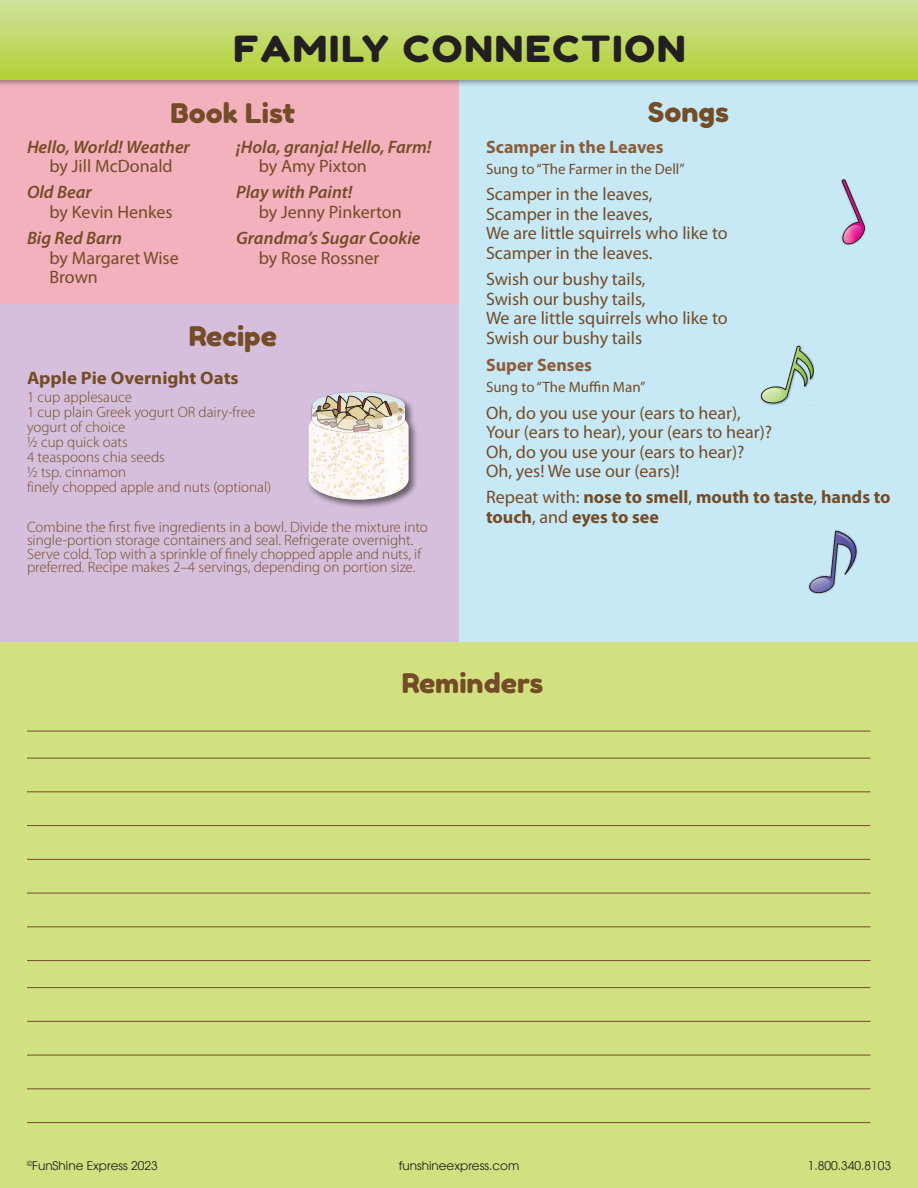
<style>
.page{position:relative;width:918px;height:1188px;background:#fff}
.page>*{position:absolute;margin:0;border:0;box-sizing:border-box;transform-origin:0 0}
.t1{font:36px "Fredoka One";letter-spacing:.05em;color:#231f20;scale:1.1 1}
.t2{font:27px "Fredoka One";color:#744c27;scale:1.05 1}
.t3{font:18px/19.5px "Myriad Pro";color:#744c27}
.t4{font:italic 600 18px "Myriad Pro";color:#744c27}
.t5{font:700 18px/19.5px "Myriad Pro";color:#744c27}
.t6{font:700 18px "Myriad Pro";color:#8a5d3b}
.t7{font:700 18px "Myriad Pro";color:#744c27;scale:1.05 1}
.t8{font:300 15px/15px "Myriad Pro";color:#744c27}
.t9{font:15px "Myriad Pro";color:#744c27}
.t10{font:12px "Avant Garde";color:#231f20}
.s1{font-weight:400}
</style>
<div class="page">
<div style="left:0;top:302px;width:459px;height:340px;background:#d5bfdc"></div>
<div style="left:459px;top:79px;width:459px;height:563px;background:#c7e9f6"></div>
<div style="left:0;top:642px;width:918px;height:546px;background:#d2e180"></div>
<hr style="left:27px;top:731px;width:843px;height:1px;background:#744c27">
<hr style="left:27px;top:758px;width:843px;height:1px;background:#744c27">
<hr style="left:27px;top:791px;width:843px;height:1px;background:#744c27">
<hr style="left:27px;top:825px;width:843px;height:1px;background:#744c27">
<hr style="left:27px;top:859px;width:843px;height:1px;background:#744c27">
<hr style="left:27px;top:893px;width:843px;height:1px;background:#744c27">
<hr style="left:27px;top:926px;width:843px;height:1px;background:#744c27">
<hr style="left:27px;top:960px;width:843px;height:1px;background:#744c27">
<hr style="left:27px;top:987px;width:843px;height:1px;background:#744c27">
<hr style="left:27px;top:1021px;width:843px;height:1px;background:#744c27">
<hr style="left:27px;top:1055px;width:843px;height:1px;background:#744c27">
<hr style="left:27px;top:1088px;width:843px;height:1px;background:#744c27">
<hr style="left:27px;top:1122px;width:843px;height:1px;background:#744c27">
<div style="left:0;top:80px;width:459px;height:224px;background:#f3b0bd"></div>
<div style="left:0;top:0;width:918px;height:87px;background:#231f20;opacity:.4"></div>
<div style="left:0;top:0;width:918px;height:80px;background:linear-gradient(to bottom,#d0e29d,#b2d234)"></div>
<svg style="left:761px;top:345px;width:52px;height:61px"></svg>
<svg style="left:841px;top:179px;width:24px;height:67px"></svg>
<svg style="left:809px;top:533px;width:49px;height:61px"></svg>
<img style="left:834px;top:530px;width:11px;height:3px">
<div style="left:307px;top:390px;width:111px;height:119px;background:#231f20;opacity:.6"></div>
<svg style="left:308px;top:392px;width:101px;height:108px;background:#e2d9d1"></svg>
<img style="left:371px;top:419px;width:40px;height:86px">
<img style="left:371px;top:404px;width:37px;height:36px">
<h1 class="t1" style="left:233px;top:27px;width:413px">FAMILY CONNECTION</h1>
<h2 class="t2" style="left:171px;top:97px;width:120px">Book List</h2>
<p class="t4" style="left:27px;top:135px;width:164px">Hello, World! Weather</p>
<p class="t3" style="left:50px;top:156px;width:125px">by Jill McDonald</p>
<p class="t4" style="left:27px;top:181px;width:66px">Old Bear</p>
<p class="t3" style="left:50px;top:202px;width:125px">by Kevin Henkes</p>
<p class="t4" style="left:27px;top:227px;width:97px">Big Red Barn</p>
<p class="t3" style="left:50px;top:248px;width:131px">by Margaret Wise<br>Brown</p>
<p class="t4" style="left:236px;top:135px;width:197px">¡Hola, granja! Hello, Farm!</p>
<p class="t3" style="left:259px;top:156px;width:110px">by Amy Pixton</p>
<p class="t4" style="left:236px;top:181px;width:118px">Play with Paint!</p>
<p class="t3" style="left:259px;top:202px;width:145px">by Jenny Pinkerton</p>
<p class="t4" style="left:236px;top:227px;width:186px">Grandma’s Sugar Cookie</p>
<p class="t3" style="left:259px;top:248px;width:122px">by Rose Rossner</p>
<h2 class="t2" style="left:189px;top:319px;width:85px">Recipe</h2>
<p class="t7" style="left:27px;top:366px;width:203px">Apple Pie Overnight Oats</p>
<p class="t8" style="left:27px;top:389px;width:246px">1 cup applesauce<br>1 cup plain Greek yogurt OR dairy-free yogurt of choice<br>1/2 cup quick oats<br>4 teaspoons chia seeds<br>1/2 tsp. cinnamon<br>finely chopped apple and nuts (optional)</p>
<p class="t8" style="left:27px;top:520px;width:402px;line-height:13.5px">Combine the first five ingredients in a bowl. Divide the mixture into single-portion storage containers and seal. Refrigerate overnight.<br>Serve cold. Top with a sprinkle of finely chopped apple and nuts, if preferred. Recipe makes 2–4 servings, depending on portion size.</p>
<h2 class="t2" style="left:648px;top:96px;width:79px">Songs</h2>
<p class="t6" style="left:486px;top:135px;width:179px">Scamper in the Leaves</p>
<p class="t9" style="left:486px;top:160px;width:200px">Sung to “The Farmer in the Dell”</p>
<p class="t3" style="left:486px;top:184px;width:243px">Scamper in the leaves,<br>Scamper in the leaves,<br>We are little squirrels who like to<br>Scamper in the leaves.</p>
<p class="t3" style="left:486px;top:269px;width:243px">Swish our bushy tails,<br>Swish our bushy tails,<br>We are little squirrels who like to<br>Swish our bushy tails</p>
<p class="t6" style="left:486px;top:354px;width:108px">Super Senses</p>
<p class="t9" style="left:486px;top:378px;width:161px">Sung to “The Muffin Man”</p>
<p class="t3" style="left:486px;top:403px;width:288px">Oh, do you use your (ears to hear), Your (ears to hear), your (ears to hear)?<br>Oh, do you use your (ears to hear)?<br>Oh, yes! We use our (ears)!</p>
<p class="t5" style="left:486px;top:487px;width:406px"><span class="s1">Repeat with:</span> nose to smell<span class="s1">,</span> mouth to taste<span class="s1">,</span> hands to touch<span class="s1">, and</span> eyes to see</p>
<h2 class="t2" style="left:402px;top:666px;width:136px">Reminders</h2>
<p class="t10" style="left:27px;top:1158px;width:132px"><sup>©</sup>FunShine Express 2023</p>
<p class="t10" style="left:399px;top:1158px;width:122px">funshineexpress.com</p>
<p class="t10" style="left:808px;top:1158px;width:85px">1.800.340.8103</p>
</div>
